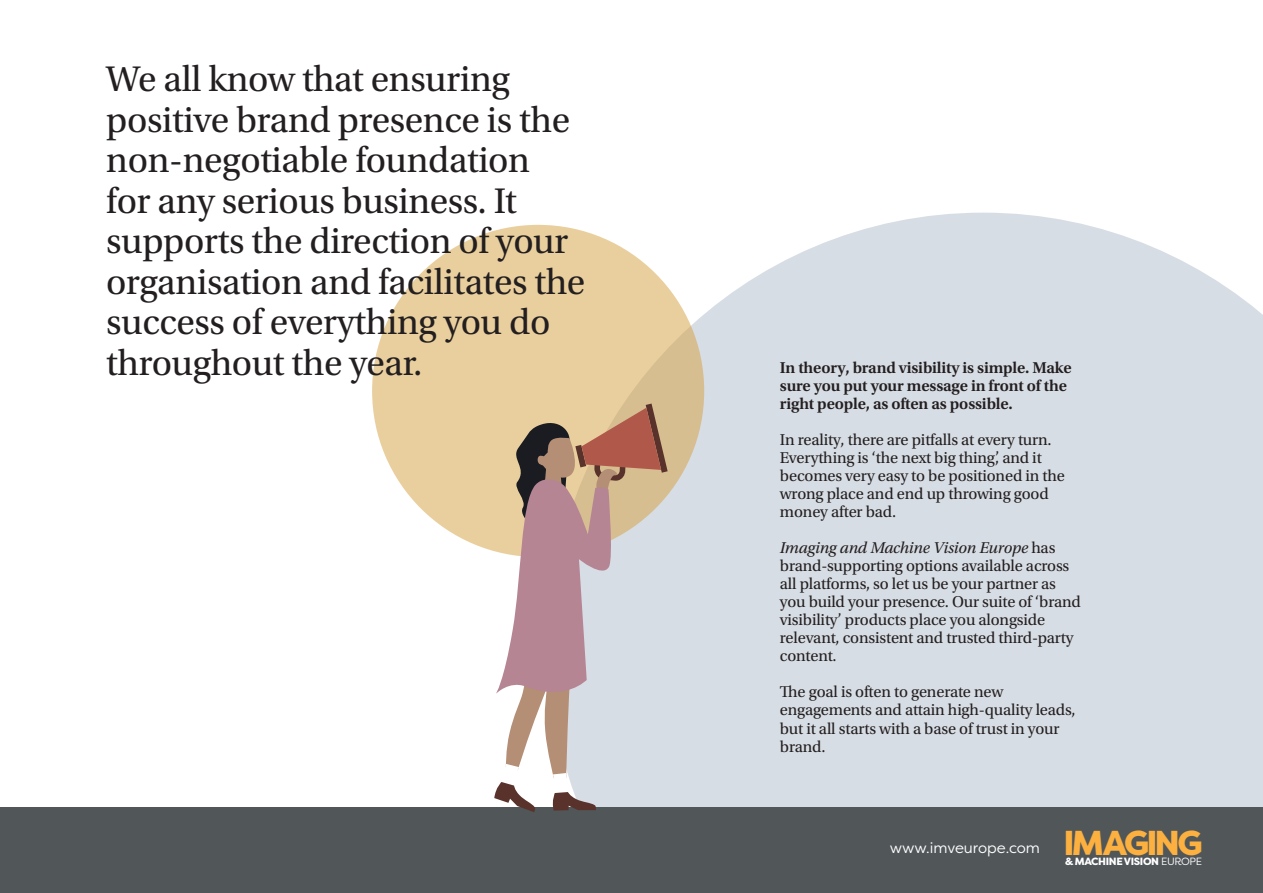
<style>
.page{position:relative;width:1263px;height:893px;background:#fff}
.page>*{position:absolute;margin:0;border:0;box-sizing:border-box;transform-origin:0 0}
.t1{font:37.5px/40.5px "Utopia Std";letter-spacing:-.01em;color:#231f20}
.t2{font:800 34.5px "Filson Pro";letter-spacing:-.08em;color:#fbb03f}
.t3{font:16.5px/18px "Utopia Std";letter-spacing:-.01em;color:#231f20}
.t4{font:600 16.5px/18px "Utopia Std";letter-spacing:-.01em;color:#231f20}
.t5{font:15px "Filson Pro";color:#fff}
.t6{font:800 10.5px "Filson Pro";letter-spacing:-.035em;color:#fff}
.s1{font-style:italic}
.s2{font-weight:400}
</style>
<div class="page">
<svg style="left:551px;top:213px;width:712px;height:595px;background:#d9dfe5"></svg>
<div style="left:0;top:808px;width:1263px;height:85px;background:#515659"></div>
<div style="left:372px;top:225px;width:332px;height:332px;background:linear-gradient(to right,#eed3a1,#e1c798);border-radius:50%"></div>
<svg style="left:494px;top:404px;width:174px;height:408px;background:#c8b5b0"></svg>
<p class="t1" style="left:106px;top:59px;width:480px">We all know that ensuring positive brand presence is the non-negotiable foundation<br>for any serious business. It supports the direction of your organisation and facilitates the success of everything you do throughout the year.</p>
<p class="t4" style="left:780px;top:359px;width:293px">In theory, brand visibility is simple. Make sure you put your message in front of the right people, as often as possible.</p>
<p class="t3" style="left:780px;top:431px;width:287px">In reality, there are pitfalls at every turn.<br>Everything is ‘the next big thing’, and it becomes very easy to be positioned in the wrong place and end up throwing good money after bad.</p>
<p class="t3" style="left:780px;top:539px;width:303px"><span class="s1">Imaging and Machine Vision Europe</span> has brand-supporting options available across all platforms, so let us be your partner as you build your presence. Our suite of ‘brand visibility’ products place you alongside relevant, consistent and trusted third-party content.</p>
<p class="t3" style="left:780px;top:683px;width:297px">The goal is often to generate new engagements and attain high-quality leads, but it all starts with a base of trust in your brand.</p>
<p class="t5" style="left:890px;top:838px;width:152px">www.imveurope.com</p>
<p class="t2" style="left:1063px;top:821px;width:141px">IMAGING</p>
<p class="t6" style="left:1065px;top:855px;width:138px">&amp; MACHINE VISION <span class="s2">EUROPE</span></p>
</div>
